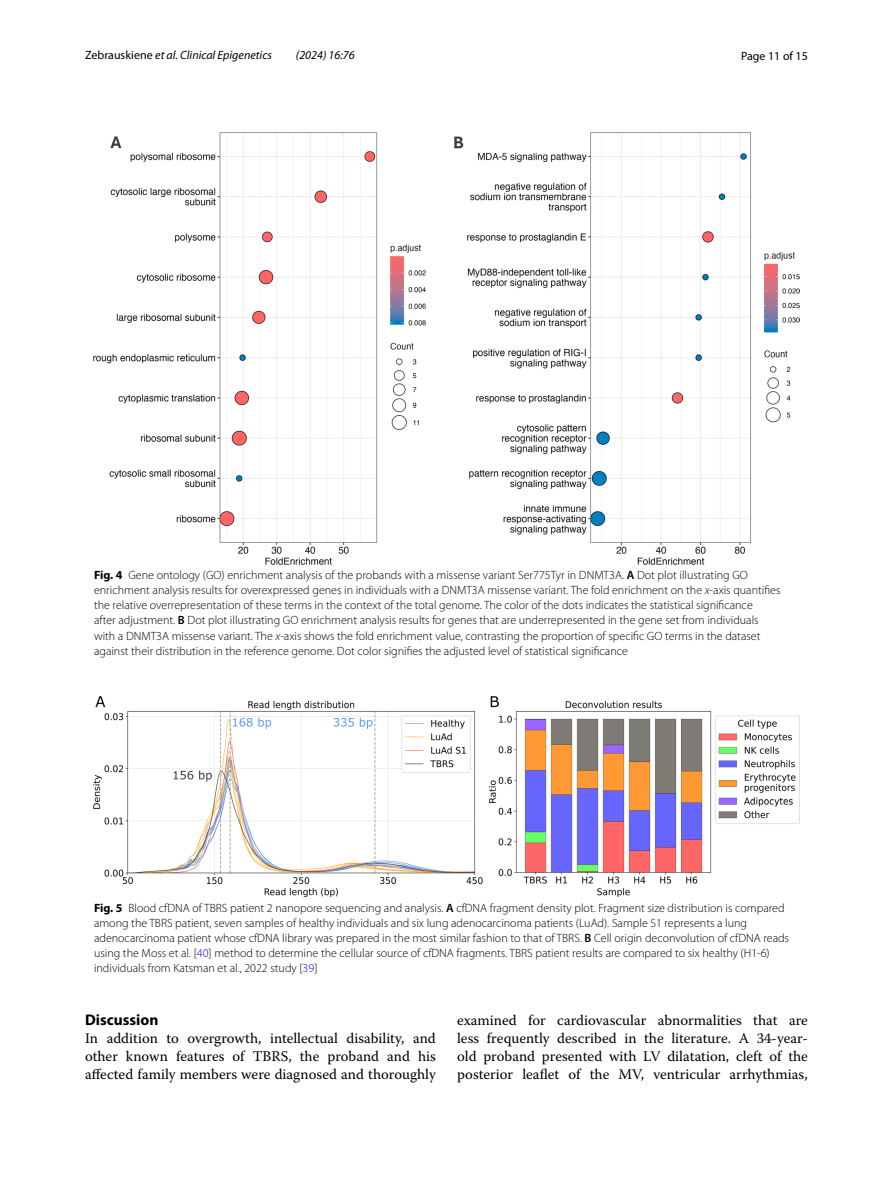
<style>
.page{position:relative;width:893px;height:1187px;background:#fff}
.page>*{position:absolute;margin:0;border:0;box-sizing:border-box;transform-origin:0 0}
.t1{font:700 15.45px "Myriad Pro";color:#000}
.t2{font:14.7px/18px "Warnock Pro";color:#000;text-align:justify}
.t3{font:300 12px/15px "Myriad Pro";color:#000}
.t4{font:italic 12px "Myriad Pro";color:#000}
.t5{font:12px "Myriad Pro";color:#000}
.s1{font-style:normal}
.s2{font-weight:700}
.s3{font-weight:600}
.s4{font-style:italic}
.s5{color:#00f}
</style>
<div class="page">
<img style="left:94px;top:133px;width:705px;height:431px">
<img style="left:94px;top:696px;width:705px;height:200px">
<p class="t4" style="left:85px;top:48px;width:188px"><span class="s1">Zebrauskiene</span> et al. Clinical Epigenetics</p>
<p class="t4" style="left:296px;top:48px;width:60px">(2024) 16:76</p>
<p class="t5" style="left:741px;top:48px;width:68px">Page 11 of 15</p>
<p class="t3" style="left:94px;top:568px;width:688px"><span class="s2">Fig. 4</span> Gene ontology (GO) enrichment analysis of the probands with a missense variant Ser775Tyr in DNMT3A. <span class="s3">A</span> Dot plot illustrating GO enrichment analysis results for overexpressed genes in individuals with a DNMT3A missense variant. The fold enrichment on the <span class="s4">x</span>-axis quantifies the relative overrepresentation of these terms in the context of the total genome. The color of the dots indicates the statistical significance<br>after adjustment. <span class="s3">B</span> Dot plot illustrating GO enrichment analysis results for genes that are underrepresented in the gene set from individuals with a DNMT3A missense variant. The <span class="s4">x</span>-axis shows the fold enrichment value, contrasting the proportion of specific GO terms in the dataset against their distribution in the reference genome. Dot color signifies the adjusted level of statistical significance</p>
<p class="t3" style="left:94px;top:900px;width:697px"><span class="s2">Fig. 5</span> Blood cfDNA of TBRS patient 2 nanopore sequencing and analysis. <span class="s3">A</span> cfDNA fragment density plot. Fragment size distribution is compared among the TBRS patient, seven samples of healthy individuals and six lung adenocarcinoma patients (LuAd). Sample S1 represents a lung adenocarcinoma patient whose cfDNA library was prepared in the most similar fashion to that of TBRS. <span class="s3">B</span> Cell origin deconvolution of cfDNA reads using the Moss et al. [<span class="s5">40</span>] method to determine the cellular source of cfDNA fragments. TBRS patient results are compared to six healthy (H1-6) individuals from Katsman et al., 2022 study [<span class="s5">39</span>]</p>
<p class="t1" style="left:85px;top:1009px;width:75px">Discussion</p>
<p class="t2" style="left:85px;top:1029px;width:352px">In addition to overgrowth, intellectual disability, and other known features of TBRS, the proband and his affected family members were diagnosed and thoroughly</p>
<p class="t2" style="left:457px;top:1010px;width:352px">examined for cardiovascular abnormalities that are less frequently described in the literature. A 34-year&shy;old proband presented with LV dilatation, cleft of the posterior leaflet of the MV, ventricular arrhythmias,</p>
</div>
